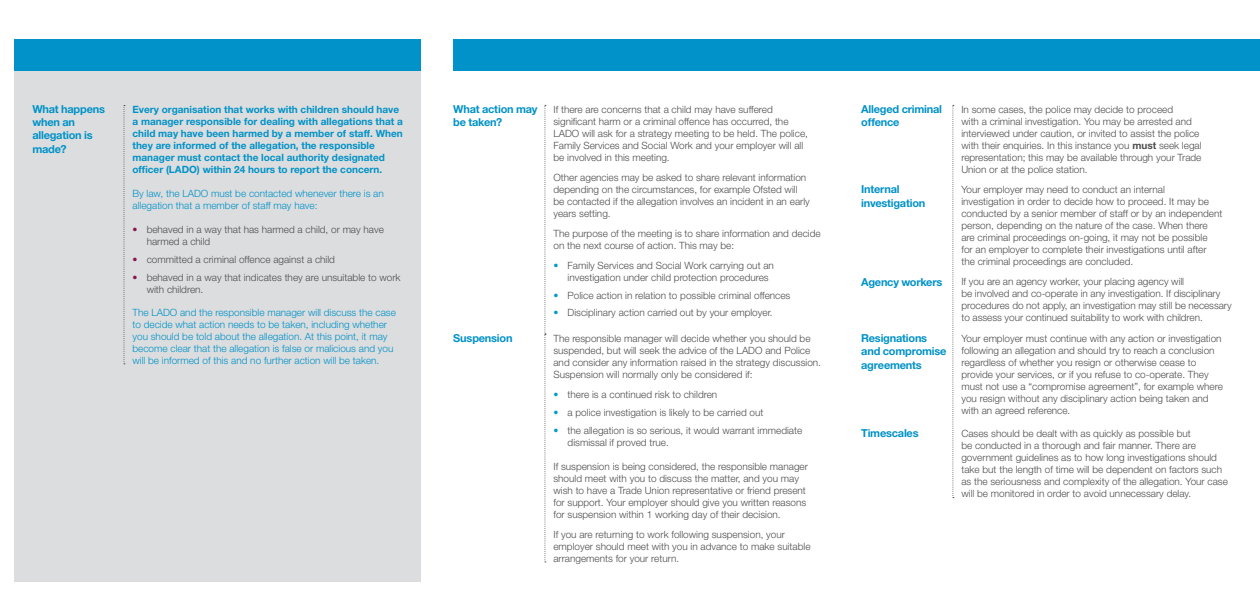
<style>
.page{position:relative;width:1260px;height:596px;background:#fff}
.page>*{position:absolute;margin:0;border:0;box-sizing:border-box;transform-origin:0 0}
.t1{font:700 11px/13.2px "Helvetica Neue LT Std";letter-spacing:-.02em;color:#0092c8}
.t2{font:300 10px/12px "Helvetica Neue LT Std";color:#4d4d4f}
.t3{font:300 10px/12px "Helvetica Neue LT Std";color:#0092c8}
.t4{font:700 10px/12px "Helvetica Neue LT Std";color:#0092c8}
.t5{font:300 10px/12px "Helvetica Neue";color:#4d4d4f}
.s1{color:#87154e}
.s2{color:#0099cd}
.s3{font-weight:700}
</style>
<div class="page">
<div style="left:14px;top:40px;width:407px;height:541px;background:#dcddde"></div>
<svg style="left:124px;top:105px;width:1px;height:259px"></svg>
<svg style="left:952px;top:105px;width:2px;height:391px"></svg>
<svg style="left:544px;top:105px;width:2px;height:457px"></svg>
<div style="left:454px;top:40px;width:806px;height:31px;background:#0092c8"></div>
<div style="left:14px;top:40px;width:407px;height:31px;background:#0092c8"></div>
<p class="t1" style="left:32px;top:102px;width:74px">What happens when an allegation is made?</p>
<p class="t4" style="left:133px;top:103px;width:272px">Every organisation that works with children should have a manager responsible for dealing with allegations that a child may have been harmed by a member of staff. When they are informed of the allegation, the responsible manager must contact the local authority designated officer (LADO) within 24 hours to report the concern.</p>
<p class="t3" style="left:133px;top:187px;width:253px">By law, the LADO must be contacted whenever there is an allegation that a member of staff may have:</p>
<p class="t2" style="left:147px;top:223px;width:239px;text-indent:-14px"><span class="s1">•</span> behaved in a way that has harmed a child, or may have harmed a child</p>
<p class="t2" style="left:133px;top:253px;width:204px"><span class="s1">•</span> committed a criminal offence against a child</p>
<p class="t2" style="left:147px;top:270px;width:255px;text-indent:-14px"><span class="s1">•</span> behaved in a way that indicates they are unsuitable to work with children.</p>
<p class="t3" style="left:133px;top:306px;width:265px">The LADO and the responsible manager will discuss the case to decide what action needs to be taken, including whether you should be told about the allegation. At this point, it may become clear that the allegation is false or malicious and you will be informed of this and no further action will be taken.</p>
<p class="t1" style="left:453px;top:102px;width:86px">What action may be taken?</p>
<p class="t2" style="left:553px;top:103px;width:256px">If there are concerns that a child may have suffered significant harm or a criminal offence has occurred, the LADO will ask for a strategy meeting to be held. The police, Family Services and Social Work and your employer will all be involved in this meeting.</p>
<p class="t2" style="left:553px;top:171px;width:258px">Other agencies may be asked to share relevant information depending on the circumstances, for example Ofsted will be contacted if the allegation involves an incident in an early years setting.</p>
<p class="t2" style="left:553px;top:227px;width:269px">The purpose of the meeting is to share information and decide on the next course of action. This may be:</p>
<p class="t2" style="left:568px;top:259px;width:208px;text-indent:-14px"><span class="s2">•</span> Family Services and Social Work carrying out an investigation under child protection procedures</p>
<p class="t2" style="left:553px;top:289px;width:239px"><span class="s2">•</span> Police action in relation to possible criminal offences</p>
<p class="t2" style="left:553px;top:306px;width:221px"><span class="s2">•</span> Disciplinary action carried out by your employer.</p>
<p class="t1" style="left:453px;top:331px;width:61px">Suspension</p>
<p class="t2" style="left:553px;top:332px;width:269px">The responsible manager will decide whether you should be suspended, but will seek the advice of the LADO and Police and consider any information raised in the strategy discussion.<br>Suspension will normally only be considered if:</p>
<p class="t2" style="left:553px;top:388px;width:165px"><span class="s2">•</span> there is a continued risk to children</p>
<p class="t2" style="left:553px;top:406px;width:211px"><span class="s2">•</span> a police investigation is likely to be carried out</p>
<p class="t2" style="left:568px;top:423px;width:236px;text-indent:-14px"><span class="s2">•</span> the allegation is so serious, it would warrant immediate dismissal if proved true.</p>
<p class="t2" style="left:553px;top:460px;width:256px">If suspension is being considered, the responsible manager should meet with you to discuss the matter, and you may wish to have a Trade Union representative or friend present for support. Your employer should give you written reasons for suspension within 1 working day of their decision.</p>
<p class="t5" style="left:553px;top:528px;width:259px">If you are returning to work following suspension, your employer should meet with you in advance to make suitable arrangements for your return.</p>
<p class="t1" style="left:861px;top:102px;width:82px">Alleged criminal offence</p>
<p class="t1" style="left:861px;top:182px;width:66px">Internal investigation</p>
<p class="t1" style="left:861px;top:274px;width:83px">Agency workers</p>
<p class="t1" style="left:861px;top:331px;width:87px">Resignations and compromise agreements</p>
<p class="t1" style="left:861px;top:426px;width:59px">Timescales</p>
<p class="t2" style="left:961px;top:103px;width:242px">In some cases, the police may decide to proceed<br>with a criminal investigation. You may be arrested and interviewed under caution, or invited to assist the police with their enquiries. In this instance you <span class="s3">must</span> seek legal representation; this may be available through your Trade Union or at the police station.</p>
<p class="t2" style="left:961px;top:183px;width:262px">Your employer may need to conduct an internal<br>investigation in order to decide how to proceed. It may be conducted by a senior member of staff or by an independent person, depending on the nature of the case. When there are criminal proceedings on-going, it may not be possible<br>for an employer to complete their investigations until after the criminal proceedings are concluded.</p>
<p class="t2" style="left:961px;top:275px;width:272px">If you are an agency worker, your placing agency will<br>be involved and co-operate in any investigation. If disciplinary procedures do not apply, an investigation may still be necessary to assess your continued suitability to work with children.</p>
<p class="t2" style="left:961px;top:332px;width:263px">Your employer must continue with any action or investigation following an allegation and should try to reach a conclusion regardless of whether you resign or otherwise cease to provide your services, or if you refuse to co-operate. They must not use a “compromise agreement”, for example where you resign without any disciplinary action being taken and with an agreed reference.</p>
<p class="t2" style="left:961px;top:427px;width:268px">Cases should be dealt with as quickly as possible but<br>be conducted in a thorough and fair manner. There are government guidelines as to how long investigations should take but the length of time will be dependent on factors such as the seriousness and complexity of the allegation. Your case will be monitored in order to avoid unnecessary delay.</p>
</div>
